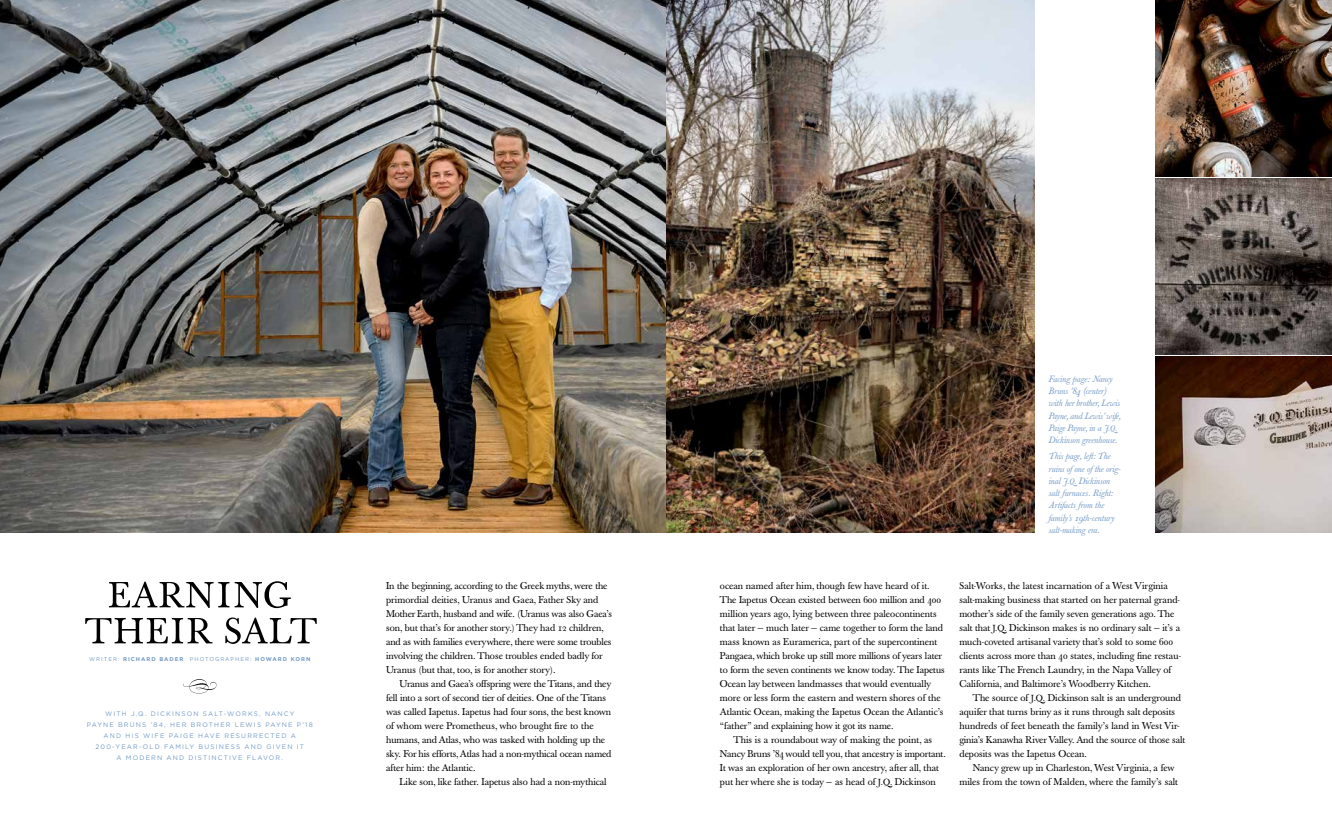
<style>
.page{position:relative;width:1332px;height:837px;background:#fff}
.page>*{position:absolute;margin:0;border:0;box-sizing:border-box;transform-origin:0 0}
.t1{font:9.8px/14px "Baskerville Book BQ Reg Os F";color:#000}
.t2{font:9px/12.2px "Baskerville Book BQ Italic Os F";color:#7399c6}
.t3{font:6.5px/11px "Gotham";letter-spacing:.18em;color:#7399c6;text-align:center}
.t4{font:700 5.5px "Gotham";letter-spacing:.18em;color:#7399c6}
.s1{font-weight:400}
.s2{font-size:8px}
.s3{font-size:8.8px}
</style>
<div class="page">
<svg style="left:85px;top:618px;width:232px;height:26px"></svg>
<svg style="left:109px;top:581px;width:182px;height:27px"></svg>
<img style="left:1156px;top:357px;width:176px;height:176px">
<img style="left:1156px;top:0;width:176px;height:176px">
<img style="left:666px;top:0;width:369px;height:533px">
<svg style="left:183px;top:679px;width:34px;height:15px"></svg>
<img style="left:0;top:0;width:666px;height:533px">
<img style="left:1156px;top:178px;width:176px;height:176px">
<p class="t4" style="left:89px;top:656px;width:223px"><span class="s1">WRITER:</span> RICHARD BADER <span class="s1">PHOTOGRAPHER:</span> HOWARD KORN</p>
<p class="t3" style="left:87px;top:708px;width:228px">WITH J.Q. DICKINSON SALT-WORKS, NANCY<br>PAYNE BRUNS ’84, HER BROTHER LEWIS PAYNE P’18<br>AND HIS WIFE PAIGE HAVE RESURRECTED A 200-YEAR-OLD FAMILY BUSINESS AND GIVEN IT<br>A MODERN AND DISTINCTIVE FLAVOR.</p>
<p class="t1" style="left:386px;top:579px;width:227px">In the beginning, according to the Greek myths, were the primordial deities, Uranus and Gaea, Father Sky and Mother Earth, husband and wife. (Uranus was also Gaea’s son, but that’s for another story.) They had 12 children, and as with families everywhere, there were some troubles involving the children. Those troubles ended badly for Uranus (but that, too, is for another story).</p>
<p class="t1" style="left:386px;top:677px;width:227px;text-indent:13px">Uranus and Gaea’s offspring were the Titans, and they fell into a sort of second tier of deities. One of the Titans was called Iapetus. Iapetus had four sons, the best known of whom were Prometheus, who brought fire to the humans, and Atlas, who was tasked with holding up the sky. For his efforts, Atlas had a non-mythical ocean named after him: the Atlantic.</p>
<p class="t1" style="left:400px;top:775px;width:208px">Like son, like father. Iapetus also had a non-mythical</p>
<p class="t2" style="left:1048px;top:373px;width:74px">Facing page: Nancy<br>Bruns ’84 (center) with her brother, Lewis<br>Payne, and Lewis’ wife,<br>Paige Payne, in a <span class="s2">J.Q.<br></span>Dickinson greenhouse.</p>
<p class="t2" style="left:1049px;top:451px;width:74px">This page, left: The ruins ofone ofthe orig&shy;inal <span class="s2">J.Q.</span> Dickinson salt furnaces. Right:<br>Artifacts from the family’s 19th-century salt-making era.</p>
<p class="t1" style="left:720px;top:579px;width:226px">ocean named after him, though few have heard of it.<br>The Iapetus Ocean existed between 600 million and 400 million years ago, lying between three paleocontinents that later — much later — came together to form the land mass known as Euramerica, part of the supercontinent Pangaea, which broke up still more millions of years later to form the seven continents we know today. The Iapetus Ocean lay between landmasses that would eventually more or less form the eastern and western shores of the Atlantic Ocean, making the Iapetus Ocean the Atlantic’s “father” and explaining how it got its name.</p>
<p class="t1" style="left:720px;top:733px;width:227px;text-indent:14px">This is a roundabout way of making the point, as Nancy Bruns ’84 would tell you, that ancestry is important.<br>It was an exploration of her own ancestry, after all, that put her where she is today — as head of <span class="s3">J.Q.</span> Dickinson</p>
<p class="t1" style="left:959px;top:579px;width:223px">Salt-Works, the latest incarnation of a West Virginia salt-making business that started on her paternal grand&shy;mother’s side of the family seven generations ago. The salt that <span class="s3">J.Q.</span> Dickinson makes is no ordinary salt — it’s a much-coveted artisanal variety that’s sold to some 600 clients across more than 40 states, including fine restau&shy;rants like The French Laundry, in the Napa Valley of California, and Baltimore’s Woodberry Kitchen.</p>
<p class="t1" style="left:959px;top:691px;width:228px;text-indent:13px">The source of <span class="s3">J.Q.</span> Dickinson salt is an underground aquifer that turns briny as it runs through salt deposits hundreds of feet beneath the family’s land in West Vir&shy;ginia’s Kanawha River Valley. And the source of those salt deposits was the Iapetus Ocean.</p>
<p class="t1" style="left:959px;top:761px;width:220px;text-indent:14px">Nancy grew up in Charleston, West Virginia, a few miles from the town of Malden, where the family’s salt</p>
</div>
